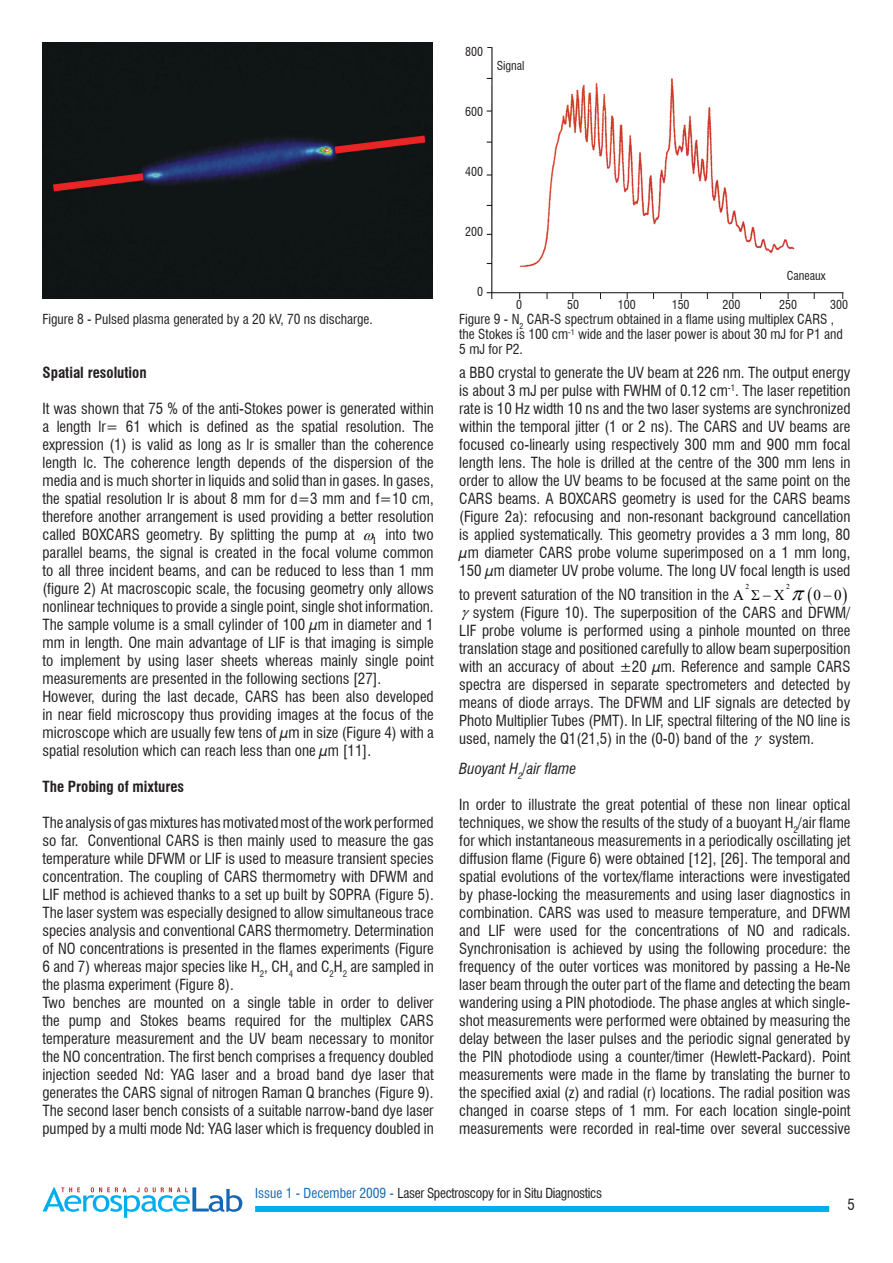
<style>
.page{position:relative;width:893px;height:1263px;background:#fff}
.page>*{position:absolute;margin:0;border:0;box-sizing:border-box;transform-origin:0 0}
.t1{font:condensed 15px/18px "Swiss 721 BT";color:#231f20;text-align:justify}
.t2{font:700 condensed 15px "Swiss 721 BT";color:#231f20}
.t3{font:italic condensed 15px "Swiss 721 BT";color:#231f20}
.t4{font:15px "Times New Roman";color:#000}
.t5{font:condensed 13.5px/15px "Swiss 721 BT";color:#231f20}
.t6{font:condensed 13.5px "Swiss 721 BT";letter-spacing:-.025em;color:#231f20}
.t7{font:condensed 12px "Swiss 721 BT";color:#231f20}
.t8{font:7.5px "Times New Roman";color:#000}
.s1{font-family:"Times New Roman";font-stretch:normal;color:#000}
.s2{color:#1468b3}
</style>
<div class="page">
<div style="left:255px;top:1206px;width:574px;height:6px;background:#00aeef"></div>
<svg style="left:43px;top:1187px;width:199px;height:31px"></svg>
<img style="left:43px;top:43px;width:390px;height:255px">
<img style="left:486px;top:47px;width:358px;height:251px">
<p class="t5" style="left:43px;top:311px;width:332px">Figure 8 - Pulsed plasma generated by a 20 kV, 70 ns discharge.</p>
<p class="t2" style="left:43px;top:364px;width:106px">Spatial resolution</p>
<p class="t1" style="left:43px;top:400px;width:393px;text-align:left">It was shown that 75 % of the anti-Stokes power is generated within a length lr= 61 which is defined as the spatial resolution. The expression (1) is valid as long as lr is smaller than the coherence length lc. The coherence length depends of the dispersion of the media and is much shorter in liquids and solid than in gases. In gases, the spatial resolution lr is about 8 mm for d=3 mm and f=10 cm, therefore another arrangement is used providing a better resolution called BOXCARS geometry. By splitting the pump at <sub>1</sub> into two parallel beams, the signal is created in the focal volume common to all three incident beams, and can be reduced to less than 1 mm (figure 2) At macroscopic scale, the focusing geometry only allows nonlinear techniques to provide a single point, single shot information.<br>The sample volume is a small cylinder of 100 µm in diameter and 1 mm in length. One main advantage of LIF is that imaging is simple to implement by using laser sheets whereas mainly single point measurements are presented in the following sections [27].<br>However, during the last decade, CARS has been also developed in near field microscopy thus providing images at the focus of the microscope which are usually few tens of µm in size (Figure 4) with a spatial resolution which can reach less than one µm [11].</p>
<p class="t2" style="left:43px;top:778px;width:143px">The Probing of mixtures</p>
<p class="t1" style="left:43px;top:814px;width:393px;text-align:left">The analysis of gas mixtures has motivated most of the work performed so far. Conventional CARS is then mainly used to measure the gas temperature while DFWM or LIF is used to measure transient species concentration. The coupling of CARS thermometry with DFWM and LIF method is achieved thanks to a set up built by SOPRA (Figure 5).<br>The laser system was especially designed to allow simultaneous trace species analysis and conventional CARS thermometry. Determination of NO concentrations is presented in the flames experiments (Figure 6 and 7) whereas major species like H<sub>2</sub>, CH<sub>4</sub> and C<sub>2</sub>H<sub>2</sub> are sampled in the plasma experiment (Figure 8).<br>Two benches are mounted on a single table in order to deliver the pump and Stokes beams required for the multiplex CARS temperature measurement and the UV beam necessary to monitor the NO concentration. The first bench comprises a frequency doubled injection seeded Nd: YAG laser and a broad band dye laser that generates the CARS signal of nitrogen Raman Q branches (Figure 9).<br>The second laser bench consists of a suitable narrow-band dye laser pumped by a multi mode Nd: YAG laser which is frequency doubled in</p>
<p class="t7" style="left:465px;top:44px;width:19px">800</p>
<p class="t7" style="left:465px;top:104px;width:19px">600</p>
<p class="t7" style="left:497px;top:59px;width:29px">Signal</p>
<p class="t7" style="left:465px;top:164px;width:19px">400</p>
<p class="t7" style="left:465px;top:224px;width:19px">200</p>
<p class="t7" style="left:787px;top:268px;width:40px">Caneaux</p>
<p class="t5" style="left:459px;top:312px;width:385px">Figure 9 - N<sub>2</sub> CAR-S spectrum obtained in a flame using multiplex CARS , the Stokes is 100 cm<sup>-1</sup> wide and the laser power is about 30 mJ for P1 and<br>5 mJ for P2.</p>
<p class="t7" style="left:477px;top:284px;width:7px">0</p>
<p class="t7" style="left:516px;top:298px;width:7px">0</p>
<p class="t7" style="left:567px;top:298px;width:13px">50</p>
<p class="t7" style="left:618px;top:298px;width:19px">100</p>
<p class="t7" style="left:672px;top:298px;width:19px">150</p>
<p class="t7" style="left:722px;top:298px;width:19px">200</p>
<p class="t7" style="left:779px;top:298px;width:19px">250</p>
<p class="t7" style="left:830px;top:298px;width:19px">300</p>
<p class="t1" style="left:459px;top:364px;width:393px">a BBO crystal to generate the UV beam at 226 nm. The output energy is about 3 mJ per pulse with FWHM of 0.12 cm<sup>-1</sup>. The laser repetition rate is 10 Hz width 10 ns and the two laser systems are synchronized within the temporal jitter (1 or 2 ns). The CARS and UV beams are focused co-linearly using respectively 300 mm and 900 mm focal length lens. The hole is drilled at the centre of the 300 mm lens in order to allow the UV beams to be focused at the same point on the CARS beams. A BOXCARS geometry is used for the CARS beams (Figure 2a): refocusing and non-resonant background cancellation is applied systematically. This geometry provides a 3 mm long, 80 µm diameter CARS probe volume superimposed on a 1 mm long, 150 µm diameter UV probe volume. The long UV focal length is used</p>
<p class="t1" style="left:459px;top:585px;width:286px">to prevent saturation of the NO transition in the <span class="s1">A</span></p>
<p class="t8" style="left:745px;top:581px;width:5px">2</p>
<p class="t8" style="left:786px;top:581px;width:5px">2</p>
<p class="t4" style="left:763px;top:585px;width:23px">−X</p>
<p class="t4" style="left:813px;top:585px;width:30px">0 0</p>
<p class="t1" style="left:459px;top:603px;width:393px;text-indent:14px">system (Figure 10). The superposition of the CARS and DFWM/ LIF probe volume is performed using a pinhole mounted on three translation stage and positioned carefully to allow beam superposition with an accuracy of about 20 µm. Reference and sample CARS spectra are dispersed in separate spectrometers and detected by means of diode arrays. The DFWM and LIF signals are detected by Photo Multiplier Tubes (PMT). In LIF, spectral filtering of the NO line is used, namely the Q1(21,5) in the (0-0) band of the</p>
<p class="t1" style="left:769px;top:729px;width:47px">system.</p>
<p class="t3" style="left:459px;top:760px;width:119px">Buoyant H<sub>2</sub>/air flame</p>
<p class="t1" style="left:459px;top:796px;width:393px">In order to illustrate the great potential of these non linear optical techniques, we show the results of the study of a buoyant H<sub>2</sub>/air flame for which instantaneous measurements in a periodically oscillating jet diffusion flame (Figure 6) were obtained [12], [26]. The temporal and spatial evolutions of the vortex/flame interactions were investigated by phase-locking the measurements and using laser diagnostics in combination. CARS was used to measure temperature, and DFWM and LIF were used for the concentrations of NO and radicals.<br>Synchronisation is achieved by using the following procedure: the frequency of the outer vortices was monitored by passing a He-Ne laser beam through the outer part of the flame and detecting the beam wandering using a PIN photodiode. The phase angles at which single&shy;shot measurements were performed were obtained by measuring the delay between the laser pulses and the periodic signal generated by the PIN photodiode using a counter/timer (Hewlett-Packard). Point measurements were made in the flame by translating the burner to the specified axial (z) and radial (r) locations. The radial position was changed in coarse steps of 1 mm. For each location single-point measurements were recorded in real-time over several successive</p>
<p class="t6" style="left:255px;top:1185px;width:348px"><span class="s2">Issue 1 - December 2009 -</span> Laser Spectroscopy for in Situ Diagnostics</p>
<p class="t1" style="left:848px;top:1195px;width:9px">5</p>
</div>
